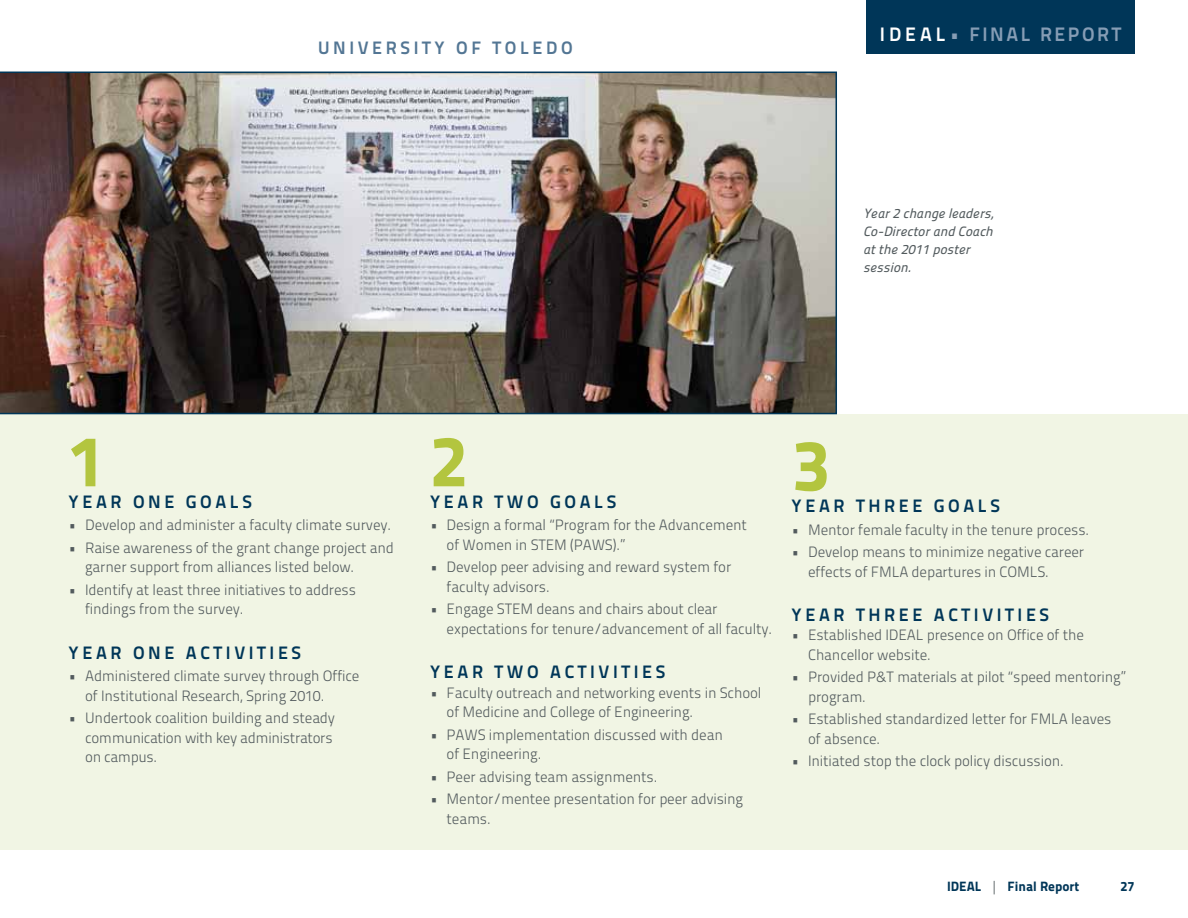
<style>
.page{position:relative;width:1188px;height:918px;background:#fff}
.page>*{position:absolute;margin:0;border:0;box-sizing:border-box;transform-origin:0 0}
.t1{font:72px "Titillium Maps 26 L 999 wt";color:#b3c53f}
.t2{font:19.5px "Titillium Text 25 L 800 wt";letter-spacing:.13em;color:#869db5}
.t3{font:18px "Titillium Text 25 L 800 wt";letter-spacing:.2em;color:#003658}
.t4{font:18px "Titillium Text 25 L 800 wt";color:#537694}
.t5{font:15px/19.5px "Titillium Maps 26 L 250 wt";letter-spacing:-.01em;color:#525a5d}
.t6{font:13.5px/18px "Titillitalic 500 wt";color:#525a5d}
.t7{font:13.5px "Titillium Maps 26 L 999 wt";color:#003658}
.s1{color:#fff}
.s2{font-family:"Titillium Maps 26 L 250 wt";color:#525a5d}
</style>
<div class="page">
<div style="left:866px;top:0;width:269px;height:54px;background:#003658"></div>
<div style="left:0;top:414px;width:1188px;height:436px;background:#f1f5e4"></div>
<img style="left:0;top:72px;width:837px;height:342px">
<p class="t4" style="left:318px;top:34px;width:151px">UNI VER SIT Y OF</p>
<p class="t4" style="left:493px;top:34px;width:15px">TOLEDO</p>
<h2 class="t2" style="left:880px;top:19px;width:243px"><span class="s1">IDEAL</span>• FINAL REPORT</h2>
<p class="t6" style="left:863px;top:203px;width:132px">Year 2 change leaders,<br>Co-Director and Coach at the 2011 poster session.</p>
<h1 class="t1" style="left:69px;top:405px;width:40px">1</h1>
<p class="t3" style="left:69px;top:488px;width:14px">YEAR</p>
<p class="t3" style="left:133px;top:488px;width:29px">ONE</p>
<p class="t3" style="left:186px;top:488px;width:14px">GOAL</p>
<p class="t3" style="left:243px;top:488px;width:11px">S</p>
<p class="t5" style="left:69px;top:515px;width:324px">• Develop and administer a faculty climate survey.</p>
<p class="t5" style="left:85px;top:537px;width:310px;text-indent:-16px">• Raise awareness of the grant change project and garner support from alliances listed below.</p>
<p class="t5" style="left:85px;top:579px;width:272px;text-indent:-16px">• Identify at least three initiatives to address findings from the survey.</p>
<p class="t3" style="left:69px;top:638px;width:14px">YEAR</p>
<p class="t3" style="left:133px;top:638px;width:29px">ONE</p>
<p class="t3" style="left:186px;top:638px;width:74px">ACTI VITIE</p>
<p class="t3" style="left:292px;top:638px;width:11px">S</p>
<p class="t5" style="left:85px;top:665px;width:276px;text-indent:-16px">• Administered climate survey through Office of Institutional Research, Spring 2010.</p>
<p class="t5" style="left:85px;top:707px;width:252px;text-indent:-16px">• Undertook coalition building and steady communication with key administrators on campus.</p>
<h1 class="t1" style="left:430px;top:405px;width:40px">2</h1>
<p class="t3" style="left:430px;top:488px;width:14px">YEAR</p>
<p class="t3" style="left:495px;top:488px;width:29px">TWO</p>
<p class="t3" style="left:550px;top:488px;width:14px">GOAL</p>
<p class="t3" style="left:607px;top:488px;width:11px">S</p>
<p class="t5" style="left:447px;top:515px;width:302px;text-indent:-16px">• Design a formal “Program for the Advancement of Women in STEM (PAWS).”</p>
<p class="t5" style="left:447px;top:557px;width:286px;text-indent:-16px">• Develop peer advising and reward system for faculty advisors.</p>
<p class="t5" style="left:447px;top:599px;width:327px;text-indent:-16px">• Engage STEM deans and chairs about clear expectations for tenure/advancement of all faculty.</p>
<p class="t3" style="left:430px;top:658px;width:14px">YEAR</p>
<p class="t3" style="left:495px;top:658px;width:29px">TWO</p>
<p class="t3" style="left:550px;top:658px;width:74px">ACTI VITIE</p>
<p class="t3" style="left:656px;top:658px;width:11px">S</p>
<p class="t5" style="left:447px;top:682px;width:316px;text-indent:-16px">• Faculty outreach and networking events in School of Medicine and College of Engineering.</p>
<p class="t5" style="left:447px;top:724px;width:278px;text-indent:-16px">• PAWS implementation discussed with dean of Engineering.</p>
<p class="t5" style="left:430px;top:766px;width:229px">• Peer advising team assignments.</p>
<p class="t5" style="left:447px;top:788px;width:298px;text-indent:-16px">• Mentor/mentee presentation for peer advising teams.</p>
<h1 class="t1" style="left:792px;top:409px;width:40px">3</h1>
<p class="t3" style="left:792px;top:492px;width:28px">YEAR</p>
<p class="t3" style="left:856px;top:492px;width:42px">THREE</p>
<p class="t3" style="left:934px;top:492px;width:28px">GOAL</p>
<p class="t3" style="left:991px;top:492px;width:11px">S</p>
<p class="t5" style="left:792px;top:519px;width:299px">• Mentor female faculty in the tenure process.</p>
<p class="t5" style="left:808px;top:541px;width:278px;text-indent:-16px">• Develop means to minimize negative career effects of FMLA departures in COMLS.</p>
<p class="t3" style="left:792px;top:601px;width:28px">YEAR</p>
<p class="t3" style="left:856px;top:601px;width:42px">THREE</p>
<p class="t3" style="left:934px;top:601px;width:74px">ACTI VITIE</p>
<p class="t3" style="left:1040px;top:601px;width:11px">S</p>
<p class="t5" style="left:808px;top:624px;width:277px;text-indent:-16px">• Established IDEAL presence on Office of the<br>Chancellor website.</p>
<p class="t5" style="left:808px;top:666px;width:319px;text-indent:-16px">• Provided P&amp;T materials at pilot “speed mentoring” program.</p>
<p class="t5" style="left:808px;top:708px;width:305px;text-indent:-16px">• Established standardized letter for FMLA leaves of absence.</p>
<p class="t5" style="left:792px;top:750px;width:274px">• Initiated stop the clock policy discussion.</p>
<p class="t7" style="left:947px;top:876px;width:134px">IDEAL <span class="s2">|</span> Final Report</p>
<p class="t7" style="left:1120px;top:876px;width:16px">27</p>
</div>
